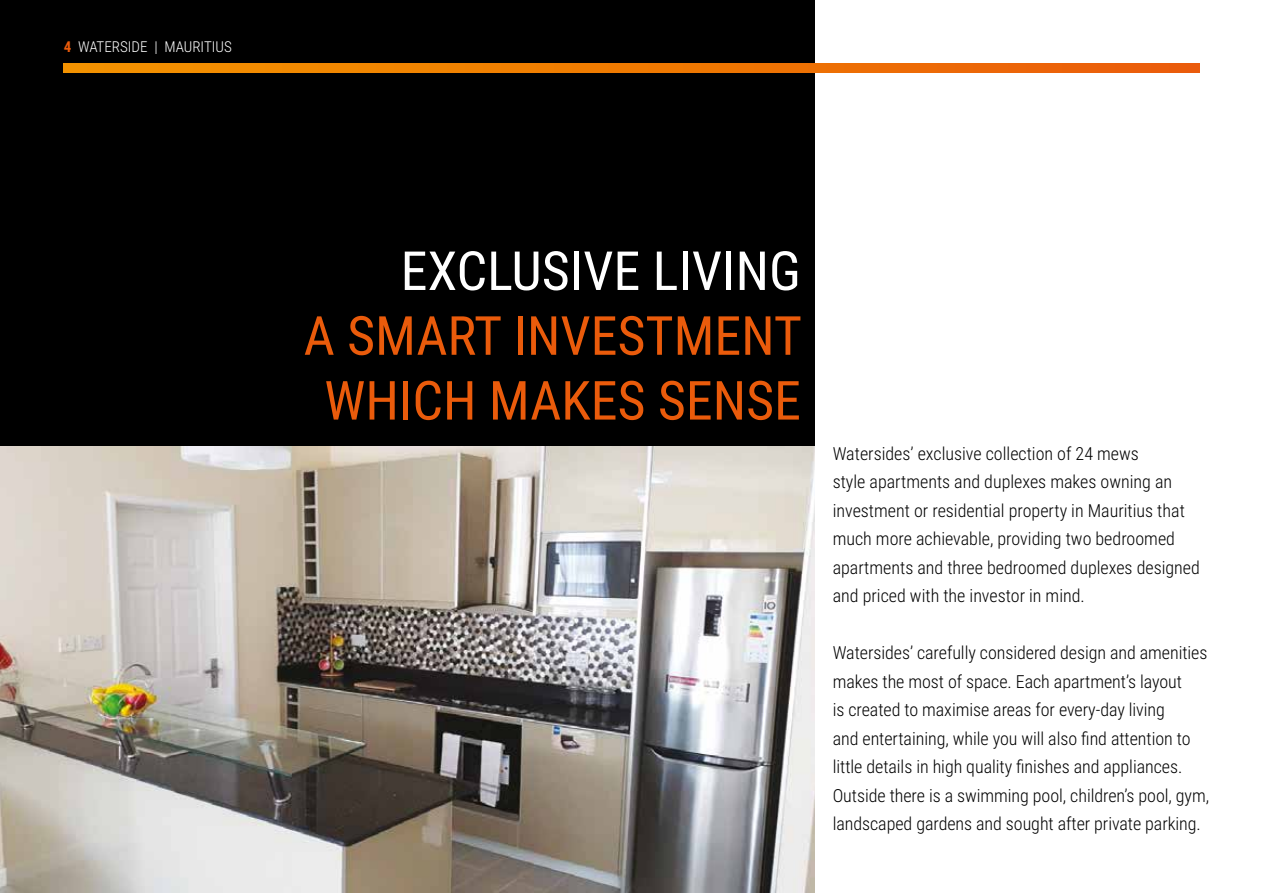
<style>
.page{position:relative;width:1263px;height:893px;background:#fff}
.page>*{position:absolute;margin:0;border:0;box-sizing:border-box;transform-origin:0 0}
.t1{font:54px/64.8px "Roboto Condensed";color:#ea5b0b;text-align:center}
.t2{font:54px "Roboto Condensed";color:#fff}
.t3{font:300 18px/28.5px "Roboto Condensed";letter-spacing:-.005em;color:#000}
.t4{font:300 15px "Roboto Condensed";color:#fff}
.s1{font-weight:700;color:#ea5b0b}
</style>
<div class="page">
<div style="left:0;top:0;width:815px;height:474px;background:#000"></div>
<svg style="left:64px;top:64px;width:1135px;height:8px"></svg>
<img style="left:0;top:446px;width:815px;height:447px">
<p class="t4" style="left:64px;top:36px;width:170px"><span class="s1">4</span> WATERSIDE | MAURITIUS</p>
<h1 class="t2" style="left:401px;top:233px;width:402px">EXCLUSIVE LIVING</h1>
<h1 class="t1" style="left:304px;top:301px;width:500px">A SMART INVESTMENT<br>WHICH MAKES SENSE</h1>
<p class="t3" style="left:833px;top:439px;width:369px">Watersides’ exclusive collection of 24 mews<br>style apartments and duplexes makes owning an investment or residential property in Mauritius that much more achievable, providing two bedroomed apartments and three bedroomed duplexes designed and priced with the investor in mind.</p>
<p class="t3" style="left:833px;top:638px;width:378px">Watersides’ carefully considered design and amenities makes the most of space. Each apartment’s layout<br>is created to maximise areas for every-day living<br>and entertaining, while you will also find attention to little details in high quality finishes and appliances.<br>Outside there is a swimming pool, children’s pool, gym, landscaped gardens and sought after private parking.</p>
</div>
